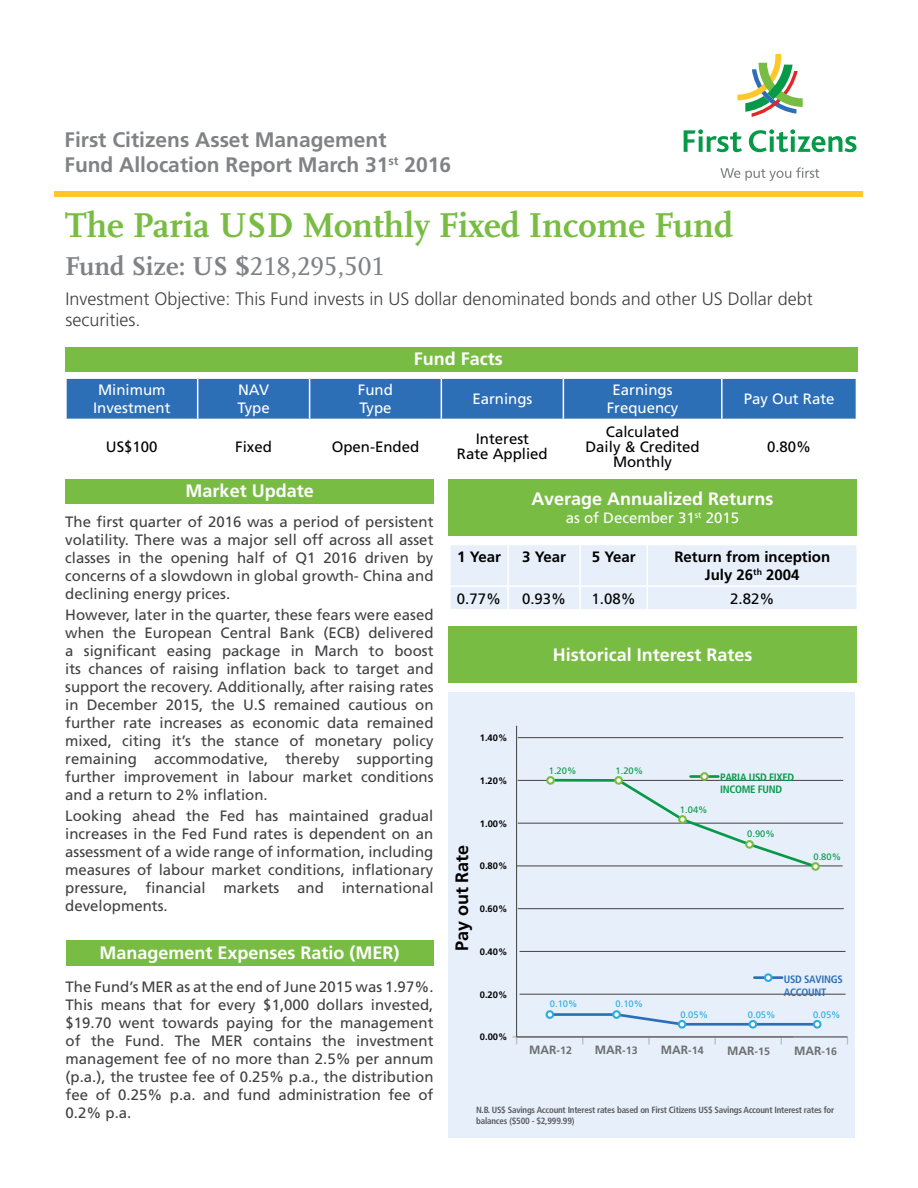
<style>
.page{position:relative;width:918px;height:1188px;background:#fff}
.page>*{position:absolute;margin:0;border:0;box-sizing:border-box;transform-origin:0 0}
.t1{font:700 36px "Scala";color:#79bc43}
.t2{font:700 27px "Scala";color:#808285}
.t3{font:700 21px/25.2px "Frutiger";color:#808285}
.t4{font:700 18px "Frutiger";color:#fff}
.t5{font:300 18px/21.6px "Frutiger";color:#414042}
.t6{font:700 18px "Frutiger";color:#000}
.t7{font:15px/18px "Frutiger";color:#414042;text-align:justify}
.t8{font:15px/15px "Frutiger";color:#000;text-align:center}
.t9{font:15px/18px "Frutiger";color:#fff;text-align:center}
.t10{font:700 15px/18px "Frutiger";color:#000;text-align:center}
.t11{font:700 12px "Frutiger";color:#6e6f71}
.t12{font:700 condensed 10.65px/12.9px "Frutiger";letter-spacing:-.025em;color:#069948}
.t13{font:700 condensed 10.65px/12.9px "Frutiger";letter-spacing:-.025em;color:#2d6fb7}
.t14{font:700 9.3px "Frutiger";color:#010101}
.t15{font:9.3px "Frutiger";color:#2babe2}
.t16{font:9.3px "Frutiger";color:#069948}
.t17{font:700 condensed 9px/10.8px "Frutiger";letter-spacing:-.025em;color:#5a5a5d}
.s1{font-family:"Scala LF";font-weight:400}
.s2{font-size:10.65px}
</style>
<div class="page">
<svg style="left:737px;top:54px;width:66px;height:63px"></svg>
<svg style="left:684px;top:129px;width:58px;height:23px"></svg>
<svg style="left:749px;top:129px;width:108px;height:23px"></svg>
<svg style="left:720px;top:167px;width:99px;height:14px"></svg>
<div style="left:55px;top:192px;width:808px;height:5px;background:#ffc828"></div>
<div style="left:65px;top:348px;width:793px;height:24px;background:#79bc43"></div>
<div style="left:67px;top:379px;width:789px;height:40px;background:#2d6fb7"></div>
<hr style="left:197px;top:379px;width:1px;height:40px;background:#fff">
<hr style="left:309px;top:379px;width:1px;height:40px;background:#fff">
<hr style="left:441px;top:379px;width:1px;height:40px;background:#fff">
<hr style="left:563px;top:379px;width:1px;height:40px;background:#fff">
<hr style="left:721px;top:379px;width:2px;height:40px;background:#fff">
<div style="left:448px;top:479px;width:408px;height:57px;background:#79bc43"></div>
<div style="left:65px;top:479px;width:369px;height:25px;background:#79bc43"></div>
<div style="left:66px;top:940px;width:368px;height:26px;background:#79bc43"></div>
<div style="left:451px;top:545px;width:406px;height:64px;background:#e7f0fa"></div>
<div style="left:448px;top:626px;width:409px;height:57px;background:#79bc43"></div>
<div style="left:448px;top:692px;width:407px;height:446px;background:#e7f0fa"></div>
<hr style="left:518px;top:780px;width:325px;height:1px;background:#434244">
<hr style="left:518px;top:823px;width:325px;height:1px;background:#434244">
<hr style="left:518px;top:908px;width:326px;height:1px;background:#434244">
<hr style="left:520px;top:951px;width:326px;height:1px;background:#434244">
<hr style="left:520px;top:994px;width:326px;height:1px;background:#434244">
<hr style="left:517px;top:866px;width:326px;height:1px;background:#434244">
<hr style="left:518px;top:737px;width:325px;height:1px;background:#434244">
<hr style="left:512px;top:1036px;width:281px;height:2px;background:#bdbdbf">
<hr style="left:516px;top:726px;width:1px;height:311px;background:#434244">
<hr style="left:691px;top:775px;width:27px;height:3px;background:#069948">
<div style="left:701px;top:773px;width:7px;height:7px;background:#fff;border-radius:50%"></div>
<div style="left:700px;top:772px;width:9px;height:9px;border:2px solid #79bc43;border-radius:50%"></div>
<svg style="left:545px;top:1010px;width:270px;height:16px"></svg>
<div style="left:814px;top:1021px;width:6px;height:7px;background:#fff;border-radius:50%"></div>
<div style="left:813px;top:1020px;width:9px;height:9px;border:2px solid #2babe2;border-radius:50%"></div>
<div style="left:679px;top:1021px;width:6px;height:7px;background:#fff;border-radius:50%"></div>
<div style="left:678px;top:1020px;width:8px;height:9px;border:2px solid #2babe2;border-radius:50%"></div>
<div style="left:750px;top:1021px;width:6px;height:7px;background:#fff;border-radius:50%"></div>
<div style="left:749px;top:1020px;width:8px;height:9px;border:2px solid #2babe2;border-radius:50%"></div>
<hr style="left:754px;top:976px;width:28px;height:3px;background:#2d6fb7">
<div style="left:765px;top:974px;width:7px;height:7px;background:#fff;border-radius:50%"></div>
<div style="left:764px;top:973px;width:9px;height:9px;border:2px solid #2babe2;border-radius:50%"></div>
<svg style="left:648px;top:1037px;width:2px;height:7px"></svg>
<svg style="left:714px;top:1037px;width:2px;height:7px"></svg>
<div style="left:546px;top:776px;width:9px;height:9px;border:2px solid #79bc43;border-radius:50%"></div>
<div style="left:614px;top:776px;width:9px;height:9px;border:2px solid #79bc43;border-radius:50%"></div>
<svg style="left:548px;top:778px;width:271px;height:89px"></svg>
<div style="left:746px;top:841px;width:7px;height:7px;background:#fff;border-radius:50%"></div>
<div style="left:745px;top:840px;width:9px;height:9px;border:2px solid #79bc43;border-radius:50%"></div>
<div style="left:812px;top:863px;width:7px;height:7px;background:#fff;border-radius:50%"></div>
<div style="left:811px;top:862px;width:9px;height:9px;border:2px solid #79bc43;border-radius:50%"></div>
<hr style="left:517px;top:1036px;width:330px;height:1px;background:#434244">
<h3 class="t3" style="left:64px;top:127px;width:388px">First Citizens Asset Management<br>Fund Allocation Report March 31<sup>st</sup> 2016</h3>
<h1 class="t1" style="left:65px;top:205px;width:670px">The Paria USD Monthly Fixed Income Fund</h1>
<h2 class="t2" style="left:65px;top:251px;width:321px">Fund Size: US $<span class="s1">218,295,501</span></h2>
<p class="t5" style="left:66px;top:287px;width:749px">Investment Objective: This Fund invests in US dollar denominated bonds and other US Dollar debt securities.</p>
<p class="t4" style="left:414px;top:348px;width:90px">Fund Facts</p>
<p class="t9" style="left:93px;top:381px;width:79px">Minimum<br>Investment</p>
<p class="t9" style="left:238px;top:381px;width:34px;text-align:left">NAV<br>Type</p>
<p class="t9" style="left:358px;top:381px;width:36px;text-align:left">Fund<br>Type</p>
<p class="t9" style="left:472px;top:390px;width:62px">Earnings</p>
<p class="t9" style="left:607px;top:381px;width:73px">Earnings<br>Frequency</p>
<p class="t9" style="left:744px;top:390px;width:92px">Pay Out Rate</p>
<p class="t8" style="left:106px;top:439px;width:53px">US$100</p>
<p class="t8" style="left:235px;top:439px;width:38px">Fixed</p>
<p class="t8" style="left:332px;top:439px;width:89px">Open-Ended</p>
<p class="t8" style="left:457px;top:432px;width:92px">Interest<br>Rate Applied</p>
<p class="t8" style="left:585px;top:424px;width:116px">Calculated<br>Daily &amp; Credited<br>Monthly</p>
<p class="t8" style="left:767px;top:439px;width:46px">0.80%</p>
<p class="t4" style="left:532px;top:488px;width:243px">Average Annualized Returns</p>
<p class="t9" style="left:566px;top:509px;width:175px">as of December 31<sup>st</sup> 2015</p>
<p class="t4" style="left:186px;top:480px;width:130px">Market Update</p>
<p class="t7" style="left:65px;top:513px;width:370px">The first quarter of 2016 was a period of persistent volatility. There was a major sell off across all asset classes in the opening half of Q1 2016 driven by concerns of a slowdown in global growth- China and declining energy prices.</p>
<p class="t7" style="left:65px;top:606px;width:370px">However, later in the quarter, these fears were eased when the European Central Bank (ECB) delivered a significant easing package in March to boost its chances of raising inflation back to target and support the recovery. Additionally, after raising rates in December 2015, the U.S remained cautious on further rate increases as economic data remained mixed, citing it’s the stance of monetary policy remaining accommodative, thereby supporting further improvement in labour market conditions and a return to 2% inflation.</p>
<p class="t7" style="left:65px;top:807px;width:370px">Looking ahead the Fed has maintained gradual increases in the Fed Fund rates is dependent on an assessment of a wide range of information, including measures of labour market conditions, inflationary pressure, financial markets and international developments.</p>
<p class="t4" style="left:100px;top:942px;width:302px">Management Expenses Ratio (MER)</p>
<p class="t7" style="left:66px;top:978px;width:369px">The Fund’s MER as at the end of June 2015 was 1.97%.<br>This means that for every $1,000 dollars invested, $19.70 went towards paying for the management of the Fund. The MER contains the investment management fee of no more than 2.5% per annum (p.a.), the trustee fee of 0.25% p.a., the distribution fee of 0.25% p.a. and fund administration fee of 0.2% p.a.</p>
<p class="t10" style="left:457px;top:548px;width:45px">1 Year</p>
<p class="t10" style="left:522px;top:548px;width:45px">3 Year</p>
<p class="t10" style="left:592px;top:548px;width:45px">5 Year</p>
<p class="t10" style="left:674px;top:548px;width:157px">Return from inception<br>July 26<sup>th</sup> 2004</p>
<p class="t8" style="left:457px;top:591px;width:46px">0.77%</p>
<p class="t8" style="left:522px;top:591px;width:46px">0.93%</p>
<p class="t8" style="left:592px;top:591px;width:46px">1.08%</p>
<p class="t8" style="left:730px;top:591px;width:46px">2.82%</p>
<p class="t4" style="left:553px;top:644px;width:201px">Historical Interest Rates</p>
<p class="t14" style="left:480px;top:732px;width:29px">1.40%</p>
<p class="t16" style="left:549px;top:765px;width:29px">1.20%</p>
<p class="t16" style="left:616px;top:765px;width:29px">1.20%</p>
<p class="t12" style="left:720px;top:771px;width:76px">PARIA USD FIXED<br>INCOME FUND</p>
<p class="t14" style="left:480px;top:775px;width:29px">1.20%</p>
<p class="t16" style="left:680px;top:805px;width:29px">1.04%</p>
<p class="t14" style="left:480px;top:818px;width:29px">1.00%</p>
<p class="t16" style="left:747px;top:828px;width:29px">0.90%</p>
<p class="t6" style="left:451px;top:951px;width:108px;rotate:-90deg">Pay out Rate</p>
<p class="t16" style="left:813px;top:852px;width:29px">0.80%</p>
<p class="t14" style="left:480px;top:861px;width:29px">0.80%</p>
<p class="t14" style="left:480px;top:903px;width:29px">0.60%</p>
<p class="t14" style="left:480px;top:946px;width:29px">0.40%</p>
<p class="t13" style="left:784px;top:973px;width:61px">USD SAVINGS<br>ACCOUNT</p>
<p class="t14" style="left:480px;top:989px;width:29px">0.20%</p>
<p class="t15" style="left:550px;top:998px;width:29px">0.10%</p>
<p class="t15" style="left:616px;top:998px;width:29px">0.10%</p>
<p class="t15" style="left:680px;top:1010px;width:29px">0.05%</p>
<p class="t15" style="left:748px;top:1010px;width:29px">0.05%</p>
<p class="t15" style="left:813px;top:1010px;width:29px">0.05%</p>
<p class="t14" style="left:480px;top:1032px;width:29px">0.00%</p>
<p class="t11" style="left:529px;top:1043px;width:44px">MAR<span class="s2">-12</span></p>
<p class="t11" style="left:595px;top:1043px;width:44px">MAR<span class="s2">-13</span></p>
<p class="t11" style="left:661px;top:1043px;width:44px">MAR<span class="s2">-14</span></p>
<p class="t11" style="left:727px;top:1044px;width:44px">MAR<span class="s2">-15</span></p>
<p class="t11" style="left:794px;top:1044px;width:44px">MAR<span class="s2">-16</span></p>
<p class="t17" style="left:476px;top:1104px;width:360px">N.B. US$ Savings Account Interest rates based on First Citizens US$ Savings Account Interest rates for balances ($500 - $2,999.99)</p>
</div>
